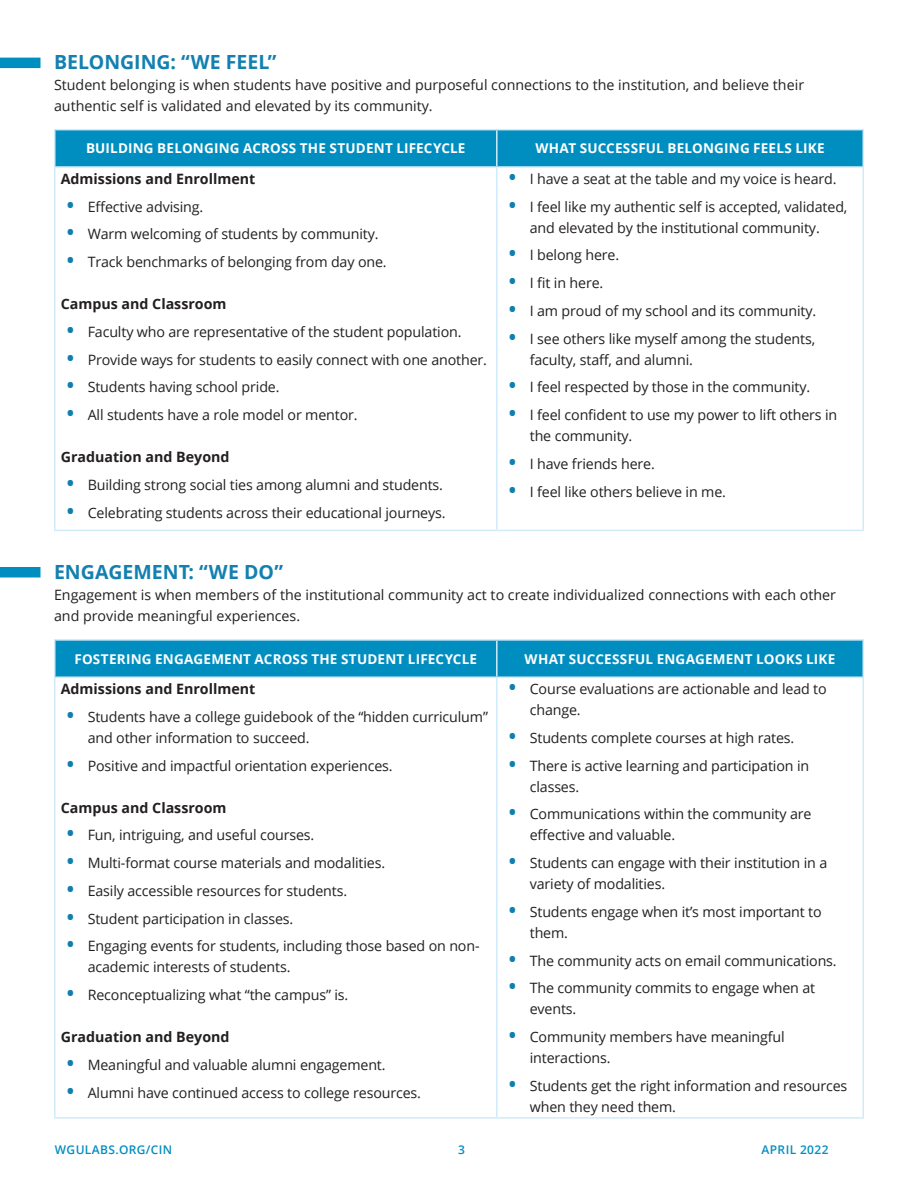
<style>
.page{position:relative;width:918px;height:1188px;background:#fff}
.page>*{position:absolute;margin:0;border:0;box-sizing:border-box;transform-origin:0 0}
.t1{font:700 19.5px "Open Sans";color:#1280b0}
.t2{font:14.25px/21px "Open Sans";letter-spacing:-.01em;color:#231f20}
.t3{font:700 14.25px "Open Sans";color:#231f20}
.Table_Header{font:700 13.5px "Open Sans";letter-spacing:.01em;color:#fff}
.t4{font:600 12px "Open Sans";letter-spacing:.03em;color:#008ec1}
.s1{font-weight:700;font-size:19.5px;color:#0f7fb0}
</style>
<div class="page">
<div style="left:56px;top:130px;width:806px;height:36px;background:#008ec1"></div>
<hr style="left:54px;top:129px;width:443px;height:1px;background:#d1ebfa">
<hr style="left:54px;top:130px;width:2px;height:36px;background:#d1ebfa">
<hr style="left:497px;top:129px;width:367px;height:1px;background:#d1ebfa">
<hr style="left:496px;top:130px;width:2px;height:36px;background:#d1ebfa">
<hr style="left:862px;top:130px;width:2px;height:36px;background:#d1ebfa">
<hr style="left:54px;top:166px;width:443px;height:2px;background:#d1ebfa">
<hr style="left:54px;top:168px;width:2px;height:362px;background:#d1ebfa">
<hr style="left:497px;top:166px;width:367px;height:2px;background:#d1ebfa">
<hr style="left:496px;top:168px;width:2px;height:362px;background:#d1ebfa">
<hr style="left:862px;top:168px;width:2px;height:362px;background:#d1ebfa">
<hr style="left:54px;top:530px;width:443px;height:1px;background:#d1ebfa">
<hr style="left:497px;top:530px;width:367px;height:1px;background:#d1ebfa">
<div style="left:56px;top:641px;width:806px;height:35px;background:#008ec1"></div>
<hr style="left:54px;top:639px;width:443px;height:2px;background:#d1ebfa">
<hr style="left:54px;top:641px;width:2px;height:35px;background:#d1ebfa">
<hr style="left:497px;top:639px;width:367px;height:2px;background:#d1ebfa">
<hr style="left:496px;top:641px;width:2px;height:35px;background:#d1ebfa">
<hr style="left:862px;top:641px;width:2px;height:35px;background:#d1ebfa">
<hr style="left:54px;top:676px;width:443px;height:2px;background:#d1ebfa">
<hr style="left:54px;top:678px;width:2px;height:439px;background:#d1ebfa">
<hr style="left:497px;top:676px;width:367px;height:2px;background:#d1ebfa">
<hr style="left:496px;top:678px;width:2px;height:439px;background:#d1ebfa">
<hr style="left:862px;top:678px;width:2px;height:439px;background:#d1ebfa">
<hr style="left:54px;top:1117px;width:443px;height:2px;background:#d1ebfa">
<hr style="left:497px;top:1117px;width:367px;height:2px;background:#d1ebfa">
<div style="left:0;top:58px;width:40px;height:10px;background:#008ec1"></div>
<div style="left:0;top:567px;width:40px;height:11px;background:#008ec1"></div>
<h2 class="t1" style="left:54px;top:48px;width:224px">BELONGING: “WE FEEL”</h2>
<p class="t2" style="left:54px;top:74px;width:752px">Student belonging is when students have positive and purposeful connections to the institution, and believe their authentic self is validated and elevated by its community.</p>
<p class="Table_Header" style="left:86px;top:139px;width:381px">BUILDING BELONGING ACROSS THE STUDENT LIFECYCLE</p>
<p class="Table_Header" style="left:535px;top:139px;width:291px">WHAT SUCCESSFUL BELONGING FEELS LIKE</p>
<p class="t3" style="left:61px;top:169px;width:196px">Admissions and Enrollment</p>
<p class="t2" style="left:67px;top:196px;width:138px"><span class="s1">•</span> Effective advising.</p>
<p class="t2" style="left:67px;top:223px;width:313px"><span class="s1">•</span> Warm welcoming of students by community.</p>
<p class="t2" style="left:67px;top:251px;width:321px"><span class="s1">•</span> Track benchmarks of belonging from day one.</p>
<p class="t3" style="left:61px;top:294px;width:167px">Campus and Classroom</p>
<p class="t2" style="left:67px;top:321px;width:396px"><span class="s1">•</span> Faculty who are representative of the student population.</p>
<p class="t2" style="left:67px;top:349px;width:422px"><span class="s1">•</span> Provide ways for students to easily connect with one another.</p>
<p class="t2" style="left:67px;top:376px;width:214px"><span class="s1">•</span> Students having school pride.</p>
<p class="t2" style="left:67px;top:404px;width:292px"><span class="s1">•</span> All students have a role model or mentor.</p>
<p class="t3" style="left:61px;top:447px;width:170px">Graduation and Beyond</p>
<p class="t2" style="left:67px;top:474px;width:378px"><span class="s1">•</span> Building strong social ties among alumni and students.</p>
<p class="t2" style="left:67px;top:502px;width:380px"><span class="s1">•</span> Celebrating students across their educational journeys.</p>
<p class="t2" style="left:509px;top:168px;width:329px"><span class="s1">•</span> I have a seat at the table and my voice is heard.</p>
<p class="t2" style="left:509px;top:196px;width:340px;text-align:center"><span class="s1">•</span> I feel like my authentic self is accepted, validated, and elevated by the institutional community.</p>
<p class="t2" style="left:509px;top:244px;width:112px"><span class="s1">•</span> I belong here.</p>
<p class="t2" style="left:509px;top:272px;width:96px"><span class="s1">•</span> I fit in here.</p>
<p class="t2" style="left:509px;top:300px;width:309px"><span class="s1">•</span> I am proud of my school and its community.</p>
<p class="t2" style="left:530px;top:328px;width:287px;text-indent:-21px"><span class="s1">•</span> I see others like myself among the students, faculty, staff, and alumni.</p>
<p class="t2" style="left:509px;top:376px;width:303px"><span class="s1">•</span> I feel respected by those in the community.</p>
<p class="t2" style="left:530px;top:404px;width:309px;text-indent:-21px"><span class="s1">•</span> I feel confident to use my power to lift others in the community.</p>
<p class="t2" style="left:509px;top:453px;width:148px"><span class="s1">•</span> I have friends here.</p>
<p class="t2" style="left:509px;top:481px;width:219px"><span class="s1">•</span> I feel like others believe in me.</p>
<p class="t1" style="left:54px;top:558px;width:231px">ENGAGEMENT: “WE DO”</p>
<p class="t2" style="left:54px;top:584px;width:784px">Engagement is when members of the institutional community act to create individualized connections with each other and provide meaningful experiences.</p>
<p class="Table_Header" style="left:75px;top:649px;width:404px">FOSTERING ENGAGEMENT ACROSS THE STUDENT LIFECYCLE</p>
<p class="Table_Header" style="left:525px;top:649px;width:312px">WHAT SUCCESSFUL ENGAGEMENT LOOKS LIKE</p>
<p class="t3" style="left:61px;top:679px;width:196px">Admissions and Enrollment</p>
<p class="t2" style="left:88px;top:706px;width:402px;text-indent:-21px"><span class="s1">•</span> Students have a college guidebook of the “hidden curriculum” and other information to succeed.</p>
<p class="t2" style="left:67px;top:755px;width:327px"><span class="s1">•</span> Positive and impactful orientation experiences.</p>
<p class="t3" style="left:61px;top:797px;width:167px">Campus and Classroom</p>
<p class="t2" style="left:67px;top:824px;width:249px"><span class="s1">•</span> Fun, intriguing, and useful courses.</p>
<p class="t2" style="left:67px;top:852px;width:320px"><span class="s1">•</span> Multi-format course materials and modalities.</p>
<p class="t2" style="left:67px;top:880px;width:282px"><span class="s1">•</span> Easily accessible resources for students.</p>
<p class="t2" style="left:67px;top:908px;width:228px"><span class="s1">•</span> Student participation in classes.</p>
<p class="t2" style="left:88px;top:935px;width:393px;text-indent:-21px"><span class="s1">•</span> Engaging events for students, including those based on non&shy;academic interests of students.</p>
<p class="t2" style="left:67px;top:984px;width:283px"><span class="s1">•</span> Reconceptualizing what “the campus” is.</p>
<p class="t3" style="left:61px;top:1027px;width:170px">Graduation and Beyond</p>
<p class="t2" style="left:67px;top:1054px;width:320px"><span class="s1">•</span> Meaningful and valuable alumni engagement.</p>
<p class="t2" style="left:67px;top:1082px;width:356px"><span class="s1">•</span> Alumni have continued access to college resources.</p>
<p class="t2" style="left:530px;top:678px;width:299px;text-indent:-21px"><span class="s1">•</span> Course evaluations are actionable and lead to change.</p>
<p class="t2" style="left:509px;top:727px;width:287px"><span class="s1">•</span> Students complete courses at high rates.</p>
<p class="t2" style="left:530px;top:755px;width:281px;text-indent:-21px"><span class="s1">•</span> There is active learning and participation in classes.</p>
<p class="t2" style="left:530px;top:803px;width:283px;text-indent:-21px"><span class="s1">•</span> Communications within the community are effective and valuable.</p>
<p class="t2" style="left:530px;top:852px;width:299px;text-indent:-21px"><span class="s1">•</span> Students can engage with their institution in a variety of modalities.</p>
<p class="t2" style="left:530px;top:901px;width:293px;text-indent:-21px"><span class="s1">•</span> Students engage when it’s most important to them.</p>
<p class="t2" style="left:509px;top:950px;width:329px"><span class="s1">•</span> The community acts on email communications.</p>
<p class="t2" style="left:530px;top:977px;width:287px;text-indent:-21px"><span class="s1">•</span> The community commits to engage when at events.</p>
<p class="t2" style="left:530px;top:1026px;width:256px;text-indent:-21px"><span class="s1">•</span> Community members have meaningful interactions.</p>
<p class="t2" style="left:530px;top:1075px;width:319px;text-indent:-21px"><span class="s1">•</span> Students get the right information and resources when they need them.</p>
<p class="t4" style="left:55px;top:1142px;width:119px">WGULABS.ORG/CIN</p>
<p class="t4" style="left:458px;top:1142px;width:8px">3</p>
<p class="t4" style="left:762px;top:1142px;width:68px">APRIL 2022</p>
</div>
